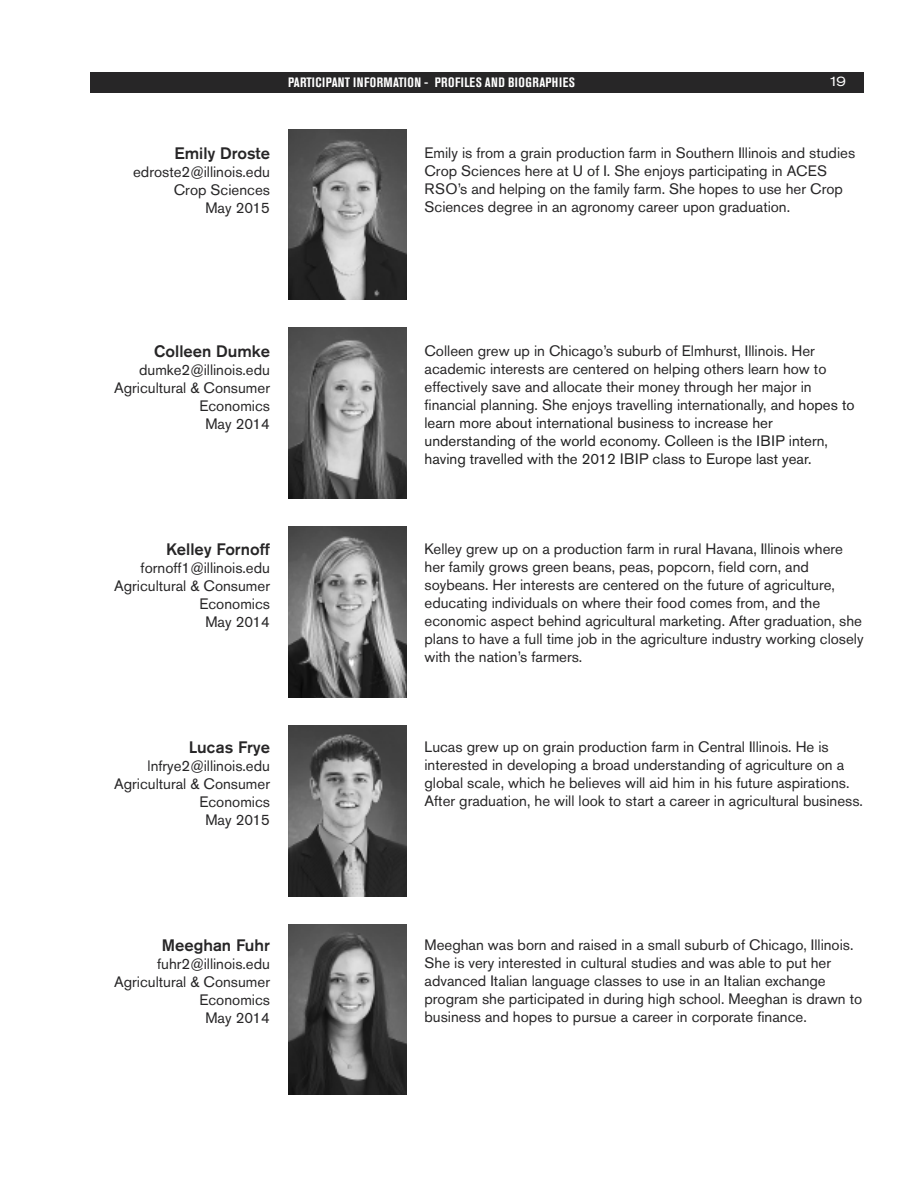
<style>
.page{position:relative;width:918px;height:1188px;background:#fff}
.page>*{position:absolute;margin:0;border:0;box-sizing:border-box;transform-origin:0 0}
.t1{font:500 16.5px "Akzidenz Grotesk Pro";color:#272627}
.t2{font:15px/18px "Akzidenz Grotesk Pro";color:#272627;text-align:right}
.t3{font:700 condensed 13.5px "Akzidenz Grotesk Pro";letter-spacing:.035em;color:#fff}
.t4{font:expanded 13.5px "Akzidenz Grotesk Pro";color:#fff}
.s1{color:#212121}
</style>
<div class="page">
<div style="left:90px;top:72px;width:774px;height:21px;background:#272627"></div>
<img style="left:288px;top:129px;width:119px;height:171px">
<img style="left:288px;top:328px;width:119px;height:171px">
<img style="left:288px;top:526px;width:119px;height:172px">
<img style="left:288px;top:725px;width:119px;height:171px">
<img style="left:288px;top:924px;width:119px;height:171px">
<p class="t3" style="left:288px;top:74px;width:288px">PARTICIPANT INFORMATION - PROFILES AND BIOGRAPHIES</p>
<p class="t4" style="left:829px;top:72px;width:19px">19</p>
<p class="t1" style="left:175px;top:143px;width:97px">Emily Droste</p>
<p class="t2" style="left:133px;top:163px;width:138px">edroste2@illinois.edu<br>Crop Sciences<br>May 2015</p>
<p class="t2" style="left:425px;top:144px;width:432px;text-align:left">Emily is from a grain production farm in Southern Illinois and studies Crop Sciences here at U of I. She enjoys participating in ACES RSO’s and helping on the family farm. She hopes to use her Crop Sciences degree in an agronomy career upon graduation.</p>
<p class="t1" style="left:154px;top:341px;width:117px">Colleen Dumke</p>
<p class="t2" style="left:114px;top:361px;width:157px">dumke2@illinois.edu<br>Agricultural &amp; Consumer<br>Economics<br>May 2014</p>
<p class="t1" style="left:166px;top:539px;width:105px">Kelley Fornoff</p>
<p class="t2" style="left:114px;top:559px;width:157px">fornoff1@illinois.edu<br>Agricultural &amp; Consumer<br>Economics<br>May 2014</p>
<p class="t1" style="left:189px;top:737px;width:83px">Lucas Frye</p>
<p class="t2" style="left:114px;top:757px;width:157px">lnfrye2@illinois.edu<br>Agricultural &amp; Consumer<br>Economics<br>May 2015</p>
<p class="t1" style="left:162px;top:935px;width:110px">Meeghan Fuhr</p>
<p class="t2" style="left:114px;top:955px;width:157px">fuhr2@illinois.edu<br>Agricultural &amp; Consumer<br>Economics<br>May 2014</p>
<p class="t2" style="left:425px;top:342px;width:432px;text-align:left">Colleen grew up in Chicago’s suburb of Elmhurst, Illinois. Her academic interests are centered on helping others learn how to effectively save and allocate their money through her major in financial planning. She enjoys travelling internationally, and <span class="s1">hopes to learn more about international business to increase her understanding of the world economy. Colleen is the IBIP intern, having travelled with the 2012 IBIP class to Europe last year.</span></p>
<p class="t2" style="left:425px;top:540px;width:441px;text-align:left">Kelley grew up on a production farm in rural Havana, Illinois where her family grows green beans, peas, popcorn, field corn, and soybeans. Her interests are centered on the future of agriculture, educating individuals on where their food comes from, and the economic aspect behind agricultural marketing. After graduation, she plans to have a full time job in the agriculture industry working closely with the nation’s farmers.</p>
<p class="t2" style="left:425px;top:738px;width:440px;text-align:left">Lucas grew up on grain production farm in Central Illinois. He is interested in developing a broad understanding of agriculture on a global scale, which he believes will aid him in his future aspirations.<br>After graduation, he will look to start a career in agricultural business.</p>
<p class="t2" style="left:425px;top:936px;width:439px;text-align:left">Meeghan was born and raised in a small suburb of Chicago, Illinois.<br>She is very interested in cultural studies and was able to put her advanced Italian language classes to use in an Italian exchange program she participated in during high school. Meeghan is drawn to business and hopes to pursue a career in corporate finance.</p>
</div>
